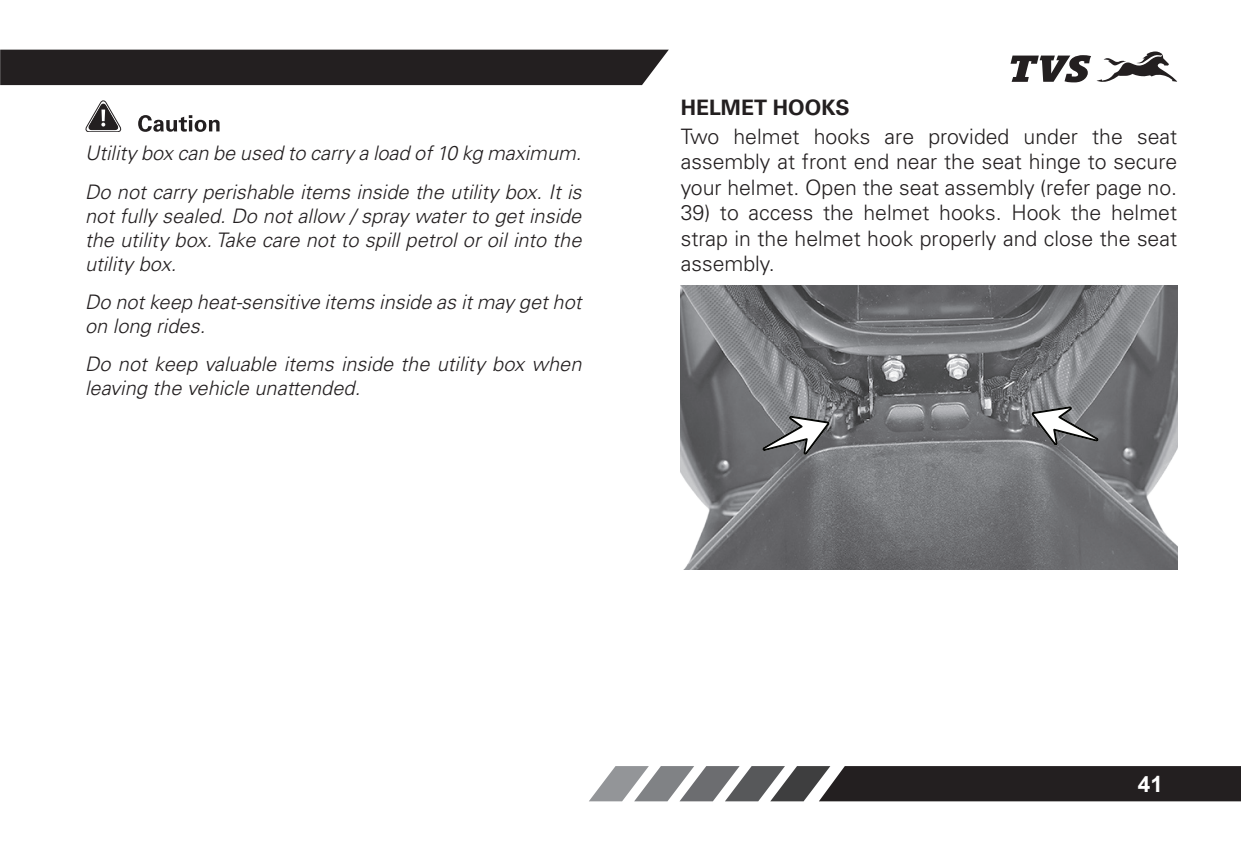
<style>
.page{position:relative;width:1241px;height:851px;background:#fff}
.page>*{position:absolute;margin:0;border:0;box-sizing:border-box;transform-origin:0 0}
.t1{font:700 22.5px "Arial";color:#fff}
.Paragraph_Style_1{font:300 21.25px/25.5px "Univers LT Std";color:#231f20;text-align:justify}
.Main_Heading{font:700 21.25px "Univers LT Std";color:#231f20}
.Paragraph_Style_2{font:italic 300 20px/24px "Univers LT Std";color:#231f20}
</style>
<div class="page">
<svg style="left:1096px;top:51px;width:80px;height:31px"></svg>
<svg style="left:1010px;top:55px;width:80px;height:27px"></svg>
<div style="left:0;top:50px;width:668px;height:35px;background:#231f20"></div>
<svg style="left:589px;top:766px;width:651px;height:35px;background:#4f4c4e"></svg>
<svg style="left:138px;top:115px;width:81px;height:17px"></svg>
<svg style="left:85px;top:100px;width:37px;height:32px"></svg>
<img style="left:680px;top:285px;width:496px;height:284px">
<svg style="left:1031px;top:406px;width:67px;height:39px"></svg>
<svg style="left:762px;top:415px;width:67px;height:40px"></svg>
<p class="Paragraph_Style_2" style="left:85px;top:142px;width:498px">Utility box can be used to carry a load of 10 kg maximum.</p>
<p class="Paragraph_Style_2" style="left:85px;top:180px;width:498px;text-align:justify">Do not carry perishable items inside the utility box. It is not fully sealed. Do not allow / spray water to get inside the utility box. Take care not to spill petrol or oil into the utility box.</p>
<p class="Paragraph_Style_2" style="left:85px;top:290px;width:498px">Do not keep heat-sensitive items inside as it may get hot on long rides.</p>
<p class="Paragraph_Style_2" style="left:85px;top:352px;width:498px">Do not keep valuable items inside the utility box when leaving the vehicle unattended.</p>
<p class="Main_Heading" style="left:680px;top:95px;width:170px">HELMET HOOKS</p>
<p class="Paragraph_Style_1" style="left:680px;top:123px;width:498px">Two helmet hooks are provided under the seat assembly at front end near the seat hinge to secure your helmet. Open the seat assembly (refer page no.</p>
<p class="Paragraph_Style_1" style="left:680px;top:200px;width:498px">39) to access the helmet hooks. Hook the helmet strap in the helmet hook properly and close the seat assembly.</p>
<p class="t1" style="left:1137px;top:768px;width:27px">41</p>
</div>
